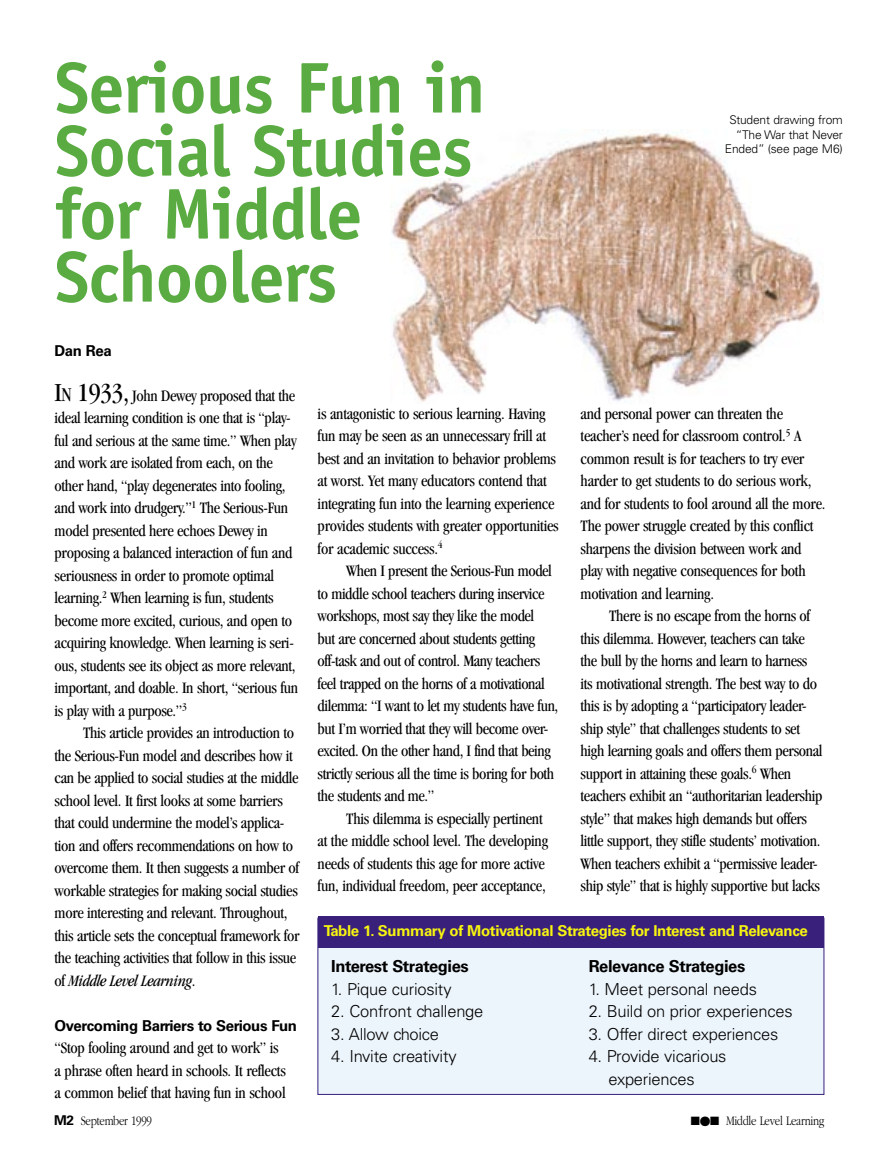
<style>
.page{position:relative;width:878px;height:1175px;background:#fff}
.page>*{position:absolute;margin:0;border:0;box-sizing:border-box;transform-origin:0 0}
.t1{font:700 72px/63px "Officina Sans";letter-spacing:-.015em;color:#5aac42}
.t2{font:condensed 16.5px/22.5px "Garamond";letter-spacing:-.02em;color:#000}
.t3{font:300 16.5px/22.5px "Univers";letter-spacing:-.015em;color:#000}
.t4{font:700 16.5px "Univers";letter-spacing:-.025em;color:#000}
.t5{font:700 15px "Univers";letter-spacing:-.025em;color:#f7f410}
.t6{font:700 15px "Univers";letter-spacing:-.025em;color:#000}
.t7{font:300 13.5px "Garamond";letter-spacing:-.025em;color:#000;scale:.8 1}
.t8{font:300 12px/14.4px "Univers";letter-spacing:-.015em;color:#000;text-align:right}
.s1{font-size:27px}
.s2{font-size:20.25px}
.s3{font-style:italic}
.s4{font-family:"Univers";font-weight:700}
</style>
<div class="page">
<div style="left:318px;top:918px;width:505px;height:176px;background:#edf5fc"></div>
<div style="left:318px;top:916px;width:505px;height:32px;background:#38207b"></div>
<img style="left:390px;top:129px;width:431px;height:273px">
<h1 class="t1" style="left:55px;top:56px;width:432px">Serious Fun in<br>Social Studies for Middle<br>Schoolers</h1>
<p class="t8" style="left:724px;top:113px;width:119px">Student drawing from “The War that Never<br>Ended” (see page M6)</p>
<p class="t6" style="left:55px;top:341px;width:58px">Dan Rea</p>
<p class="t2" style="left:55px;top:384px;width:245px"><span class="s1">I</span><span class="s2">N</span> <span class="s1">1933,</span> John Dewey proposed that the ideal learning condition is one that is “play&shy;ful and serious at the same time.” When play and work are isolated from each, on the other hand, “play degenerates into fooling, and work into drudgery.”<sup>1</sup> The Serious-Fun model presented here echoes Dewey in proposing a balanced interaction of fun and seriousness in order to promote optimal learning.<sup>2</sup> When learning is fun, students become more excited, curious, and open to acquiring knowledge. When learning is seri&shy;ous, students see its object as more relevant, important, and doable. In short, “serious fun is play with a purpose.”<sup>3</sup></p>
<p class="t2" style="left:55px;top:721px;width:246px;text-indent:29px">This article provides an introduction to the Serious-Fun model and describes how it can be applied to social studies at the middle school level. It first looks at some barriers that could undermine the model’s applica&shy;tion and offers recommendations on how to overcome them. It then suggests a number of workable strategies for making social studies more interesting and relevant. Throughout, this article sets the conceptual framework for the teaching activities that follow in this issue of <span class="s3">Middle Level Learning</span>.</p>
<p class="t6" style="left:55px;top:1016px;width:244px">Overcoming Barriers to Serious Fun</p>
<p class="t2" style="left:55px;top:1036px;width:232px">“Stop fooling around and get to work” is a phrase often heard in schools. It reflects a common belief that having fun in school</p>
<p class="t2" style="left:317px;top:402px;width:242px">is antagonistic to serious learning. Having fun may be seen as an unnecessary frill at best and an invitation to behavior problems at worst. Yet many educators contend that integrating fun into the learning experience provides students with greater opportunities for academic success.<sup>4</sup></p>
<p class="t2" style="left:317px;top:559px;width:242px;text-indent:29px">When I present the Serious-Fun model to middle school teachers during inservice workshops, most say they like the model<br>but are concerned about students getting off-task and out of control. Many teachers feel trapped on the horns of a motivational dilemma: “I want to let my students have fun, but I’m worried that they will become over&shy;excited. On the other hand, I find that being strictly serious all the time is boring for both the students and me.”</p>
<p class="t2" style="left:317px;top:807px;width:232px;text-indent:29px">This dilemma is especially pertinent at the middle school level. The developing needs of students this age for more active fun, individual freedom, peer acceptance,</p>
<p class="t2" style="left:580px;top:402px;width:246px">and personal power can threaten the teacher’s need for classroom control.<sup>5</sup> A common result is for teachers to try ever harder to get students to do serious work, and for students to fool around all the more.<br>The power struggle created by this conflict sharpens the division between work and play with negative consequences for both motivation and learning.</p>
<p class="t2" style="left:580px;top:604px;width:243px;text-indent:29px">There is no escape from the horns of this dilemma. However, teachers can take the bull by the horns and learn to harness its motivational strength. The best way to do this is by adopting a “participatory leader&shy;ship style” that challenges students to set high learning goals and offers them personal support in attaining these goals.<sup>6</sup> When teachers exhibit an “authoritarian leadership style” that makes high demands but offers little support, they stifle students’ motivation.<br>When teachers exhibit a “permissive leader&shy;ship style” that is highly supportive but lacks</p>
<p class="t5" style="left:323px;top:922px;width:485px">Table 1. Summary of Motivational Strategies for Interest and Relevance</p>
<p class="t4" style="left:331px;top:957px;width:139px">Interest Strategies</p>
<p class="t3" style="left:331px;top:977px;width:122px">1. Pique curiosity</p>
<p class="t3" style="left:331px;top:1000px;width:153px">2. Confront challenge</p>
<p class="t3" style="left:331px;top:1022px;width:109px">3. Allow choice</p>
<p class="t3" style="left:331px;top:1045px;width:127px">4. Invite creativity</p>
<p class="t4" style="left:588px;top:957px;width:158px">Relevance Strategies</p>
<p class="t3" style="left:588px;top:977px;width:170px">1. Meet personal needs</p>
<p class="t3" style="left:588px;top:1000px;width:205px">2. Build on prior experiences</p>
<p class="t3" style="left:588px;top:1022px;width:191px">3. Offer direct experiences</p>
<p class="t3" style="left:608px;top:1045px;width:120px;text-indent:-20px">4. Provide vicarious experiences</p>
<p class="t7" style="left:54px;top:1113px;width:124px"><span class="s4">M2</span> September 1999</p>
<p class="t7" style="left:725px;top:1113px;width:124px">Middle Level Learning</p>
</div>
